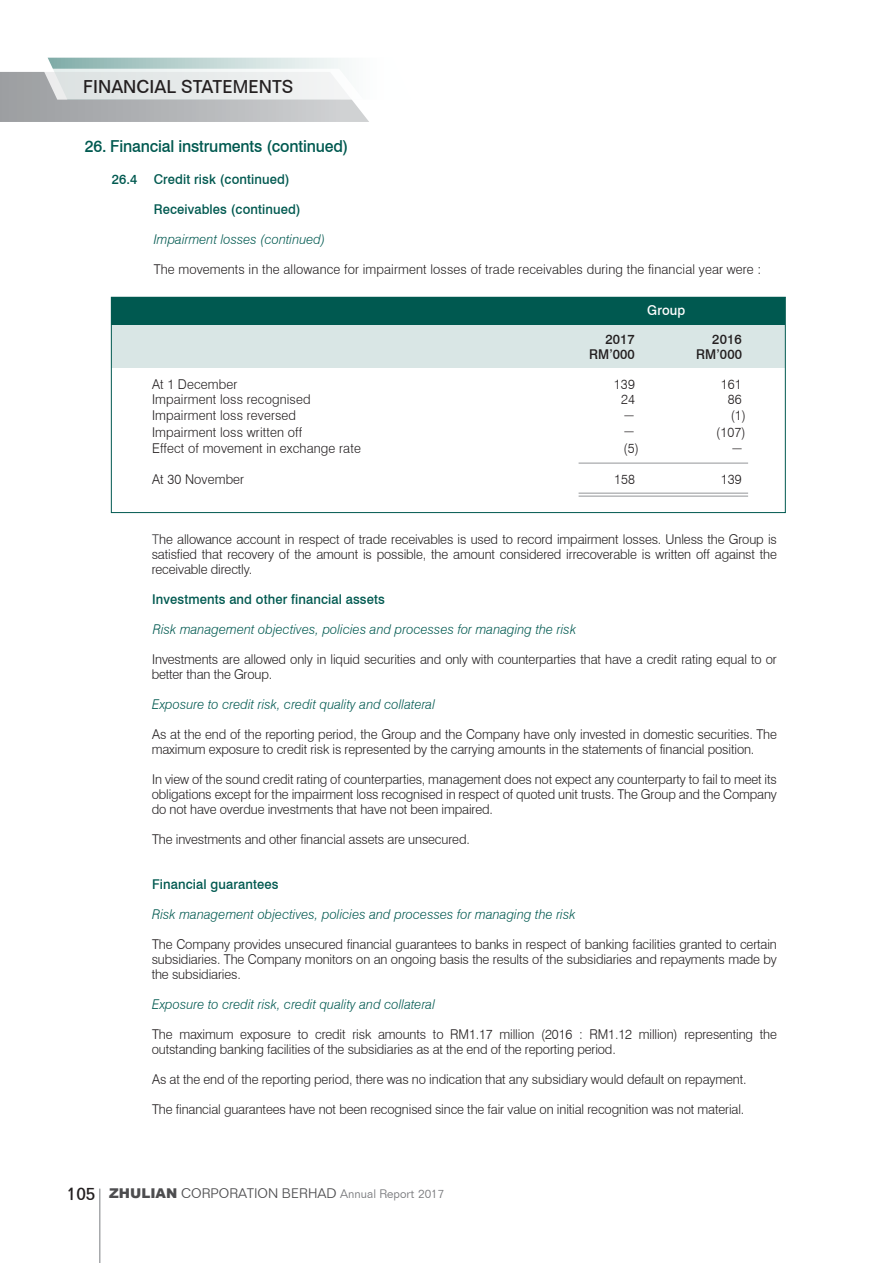
<style>
.page{position:relative;width:893px;height:1263px;background:#fff}
.page>*{position:absolute;margin:0;border:0;box-sizing:border-box;transform-origin:0 0}
.t1{font:500 18px "Folio BT";color:#231f20;scale:.93 1}
.t2{font:500 16.5px "Swiss 721 BT";letter-spacing:-.01em;color:#005950;scale:.96 1}
.t3{font:300 13.5px/15px "Swiss 721 BT";letter-spacing:-.01em;color:#231f20;text-align:justify;scale:.96 1}
.t4{font:italic 300 13.5px "Swiss 721 BT";letter-spacing:.01em;color:#005950;scale:.96 1}
.t5{font:300 13.5px "Swiss 721 BT";letter-spacing:.01em;color:#231f20;scale:.96 1}
.t6{font:500 13.5px "Swiss 721 BT";letter-spacing:.01em;color:#005950;scale:.96 1}
.t7{font:300 13.5px "Folio BT";color:#4d4d4f}
.t8{font:500 13.5px "Swiss 721 BT";letter-spacing:.01em;color:#231f20}
.t9{font:500 13.5px "Swiss 721 BT";letter-spacing:.01em;color:#fff;scale:.96 1}
.t10{font:300 13.5px "Swiss 721 BT";letter-spacing:-.01em;color:#231f20;scale:1.38 1}
.s1{color:#414142}
.s2{font-weight:500;font-size:18px;color:#231f20}
.s3{font-family:"Arial";font-weight:900}
.s4{font-size:12px;color:#77787b}
</style>
<div class="page">
<hr style="left:99px;top:1188px;width:2px;height:75px;background:#a7a9ac">
<div style="left:111px;top:297px;width:674px;height:28px;background:#005950"></div>
<div style="left:111px;top:325px;width:674px;height:43px;background:#d9e6e5"></div>
<div style="left:111px;top:297px;width:675px;height:216px;border:1px solid #005950"></div>
<hr style="left:579px;top:493px;width:169px;height:1px;background:#939598">
<hr style="left:579px;top:496px;width:169px;height:1px;background:#939598">
<hr style="left:579px;top:463px;width:169px;height:1px;background:#939598">
<svg style="left:0;top:58px;width:369px;height:64px"></svg>
<p class="t1" style="left:83px;top:75px;width:227px">FINANCIAL STATEMENTS</p>
<p class="t2" style="left:85px;top:136px;width:276px">26. Financial instruments (continued)</p>
<p class="t6" style="left:112px;top:171px;width:187px">26.4 Credit risk (continued)</p>
<p class="t6" style="left:154px;top:201px;width:154px">Receivables (continued)</p>
<p class="t4" style="left:154px;top:231px;width:180px">Impairment losses (continued)</p>
<p class="t5" style="left:154px;top:261px;width:634px">The movements in the allowance for impairment losses of trade receivables during the financial year were :</p>
<p class="t9" style="left:647px;top:302px;width:41px">Group</p>
<p class="t8" style="left:605px;top:331px;width:31px">2017</p>
<p class="t8" style="left:712px;top:331px;width:31px">2016</p>
<p class="t8" style="left:589px;top:346px;width:47px">RM’000</p>
<p class="t8" style="left:696px;top:346px;width:47px">RM’000</p>
<p class="t5" style="left:152px;top:376px;width:90px">At 1 December</p>
<p class="t3" style="left:614px;top:377px;width:23px">139</p>
<p class="t3" style="left:721px;top:377px;width:23px">161</p>
<p class="t5" style="left:152px;top:391px;width:167px">Impairment loss recognised</p>
<p class="t3" style="left:621px;top:392px;width:16px">24</p>
<p class="t3" style="left:728px;top:392px;width:16px">86</p>
<p class="t5" style="left:152px;top:407px;width:152px">Impairment loss reversed</p>
<p class="t10" style="left:624px;top:400px;width:8px">_</p>
<p class="t3" style="left:731px;top:408px;width:17px">(1)</p>
<p class="t5" style="left:152px;top:424px;width:158px">Impairment loss written off</p>
<p class="t10" style="left:624px;top:416px;width:8px">_</p>
<p class="t3" style="left:716px;top:425px;width:32px">(107)</p>
<p class="t5" style="left:152px;top:440px;width:219px">Effect of movement in exchange rate</p>
<p class="t3" style="left:624px;top:441px;width:17px">(5)</p>
<p class="t10" style="left:732px;top:433px;width:8px">_</p>
<p class="t5" style="left:152px;top:470px;width:98px">At 30 November</p>
<p class="t3" style="left:614px;top:471px;width:23px">158</p>
<p class="t3" style="left:721px;top:471px;width:23px">139</p>
<p class="t3" style="left:152px;top:532px;width:653px"><span class="s1">T</span>he allowance account in respect of trade receivables is used to record impairment losses. Unless the Group is satisfied that recovery of the amount is possible, the amount considered irrecoverable is written off against the receivable directly.</p>
<p class="t6" style="left:152px;top:591px;width:244px">Investments and other financial assets</p>
<p class="t4" style="left:153px;top:621px;width:443px">Risk management objectives, policies and processes for managing the risk</p>
<p class="t3" style="left:152px;top:652px;width:653px">Investments are allowed only in liquid securities and only with counterparties that have a credit rating equal to or better than the Group.</p>
<p class="t4" style="left:152px;top:696px;width:296px">Exposure to credit risk, credit quality and collateral</p>
<p class="t3" style="left:152px;top:727px;width:653px">As at the end of the reporting period, the Group and the Company have only invested in domestic securities. The maximum exposure to credit risk is represented by the carrying amounts in the statements of financial position.</p>
<p class="t3" style="left:152px;top:772px;width:653px">In view of the sound credit rating of counterparties, management does not expect any counterparty to fail to meet its obligations except for the impairment loss recognised in respect of quoted unit trusts. The Group and the Company do not have overdue investments that have not been impaired.</p>
<p class="t3" style="left:152px;top:832px;width:332px">The investments and other financial assets are unsecured.</p>
<p class="t6" style="left:152px;top:876px;width:133px">Financial guarantees</p>
<p class="t4" style="left:152px;top:906px;width:443px">Risk management objectives, policies and processes for managing the risk</p>
<p class="t3" style="left:152px;top:937px;width:653px">The Company provides unsecured financial guarantees to banks in respect of banking facilities granted to certain subsidiaries. The Company monitors on an ongoing basis the results of the subsidiaries and repayments made by the subsidiaries.</p>
<p class="t4" style="left:152px;top:996px;width:296px">Exposure to credit risk, credit quality and collateral</p>
<p class="t3" style="left:152px;top:1027px;width:653px">The maximum exposure to credit risk amounts to RM1.17 million (2016 : RM1.12 million) representing the outstanding banking facilities of the subsidiaries as at the end of the reporting period.</p>
<p class="t3" style="left:152px;top:1072px;width:621px">As at the end of the reporting period, there was no indication that any subsidiary would default on repayment.</p>
<p class="t3" style="left:152px;top:1102px;width:618px">The financial guarantees have not been recognised since the fair value on initial recognition was not material.</p>
<p class="t7" style="left:67px;top:1185px;width:379px"><span class="s2">105</span> <span class="s3">ZHULIAN</span> CORPORATION BERHAD <span class="s4">Annual Report 2017</span></p>
</div>
